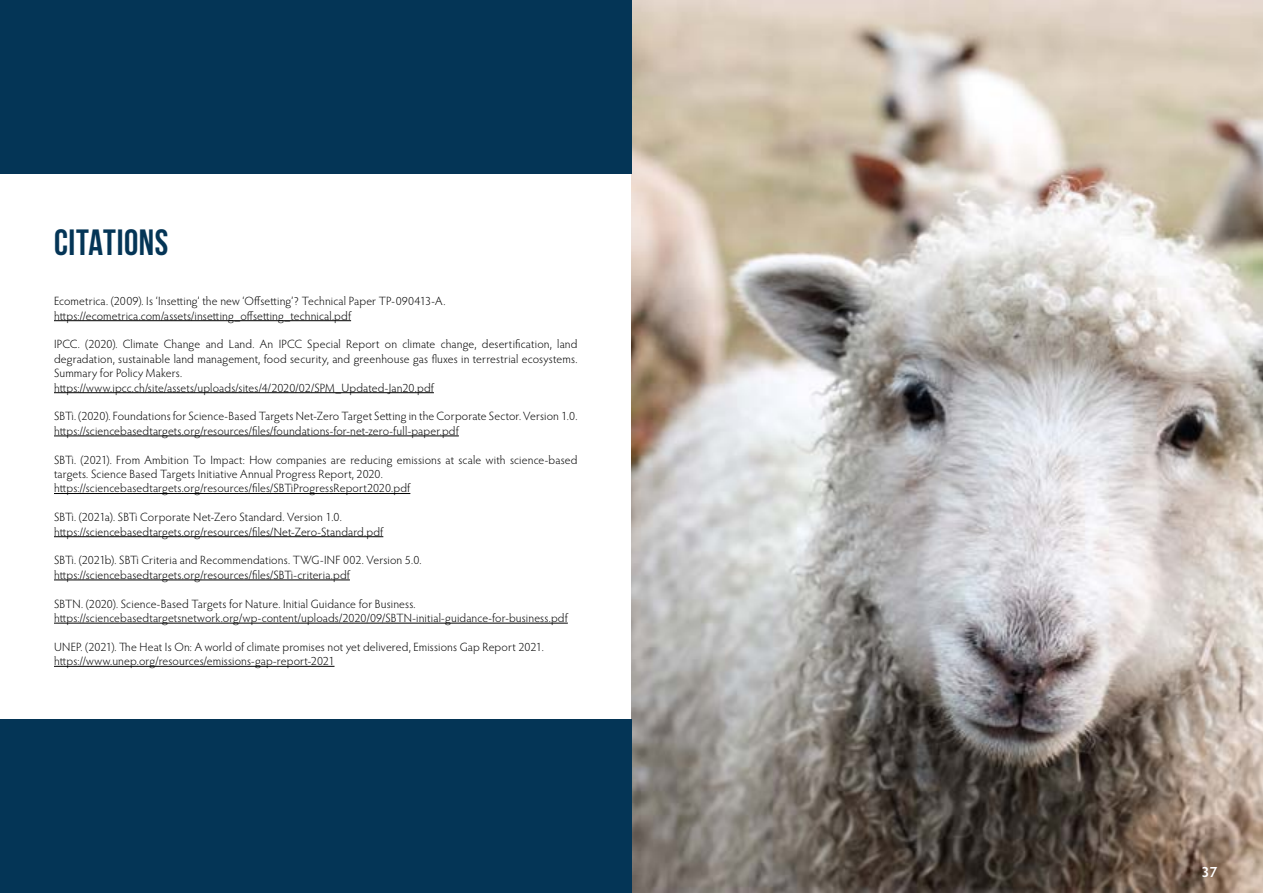
<style>
.page{position:relative;width:1263px;height:893px;background:#fff}
.page>*{position:absolute;margin:0;border:0;box-sizing:border-box;transform-origin:0 0}
.t1{font:700 36.3px "Bebas Neue";letter-spacing:.015em;color:#043556}
.t2{font:600 15px "Hypatia Sans Pro";color:#fff}
.t3{font:300 12px/14.4px "Hypatia Sans Pro";letter-spacing:.01em;color:#000}
</style>
<div class="page">
<img style="left:631px;top:0;width:632px;height:893px">
<div style="left:0;top:0;width:631px;height:174px;background:#043556"></div>
<div style="left:0;top:719px;width:631px;height:174px;background:#043556"></div>
<hr style="left:54px;top:320px;width:297px;height:1px;background:#000">
<hr style="left:54px;top:392px;width:380px;height:1px;background:#000">
<hr style="left:54px;top:436px;width:405px;height:1px;background:#000">
<hr style="left:54px;top:493px;width:356px;height:1px;background:#000">
<hr style="left:54px;top:536px;width:329px;height:1px;background:#000">
<hr style="left:54px;top:580px;width:296px;height:1px;background:#000">
<hr style="left:54px;top:623px;width:514px;height:1px;background:#000">
<hr style="left:54px;top:666px;width:280px;height:1px;background:#000">
<h1 class="t1" style="left:54px;top:222px;width:116px">CITATIONS</h1>
<p class="t3" style="left:54px;top:294px;width:393px">Ecometrica. (2009). Is ‘Insetting’ the new ‘Offsetting’? Technical Paper TP‐090413‐A. https://ecometrica.com/assets/insetting_offsetting_technical.pdf</p>
<p class="t3" style="left:54px;top:337px;width:525px">IPCC. (2020). Climate Change and Land. An IPCC Special Report on climate change, desertification, land degradation, sustainable land management, food security, and greenhouse gas fluxes in terrestrial ecosystems.<br>Summary for Policy Makers.<br>https://www.ipcc.ch/site/assets/uploads/sites/4/2020/02/SPM_Updated-Jan20.pdf</p>
<p class="t3" style="left:54px;top:409px;width:525px">SBTi. (2020). Foundations for Science-Based Targets Net-Zero Target Setting in the Corporate Sector. Version 1.0. https://sciencebasedtargets.org/resources/files/foundations-for-net-zero-full-paper.pdf</p>
<p class="t3" style="left:54px;top:452px;width:525px">SBTi. (2021). From Ambition To Impact: How companies are reducing emissions at scale with science-based targets. Science Based Targets Initiative Annual Progress Report, 2020. https://sciencebasedtargets.org/resources/files/SBTiProgressReport2020.pdf</p>
<p class="t3" style="left:54px;top:510px;width:331px">SBTi. (2021a). SBTi Corporate Net-Zero Standard. Version 1.0. https://sciencebasedtargets.org/resources/files/Net-Zero-Standard.pdf</p>
<p class="t3" style="left:54px;top:553px;width:369px">SBTi. (2021b). SBTi Criteria and Recommendations. TWG-INF 002. Version 5.0. https://sciencebasedtargets.org/resources/files/SBTi-criteria.pdf</p>
<p class="t3" style="left:54px;top:596px;width:515px">SBTN. (2020). Science-Based Targets for Nature. Initial Guidance for Business. https://sciencebasedtargetsnetwork.org/wp-content/uploads/2020/09/SBTN-initial-guidance-for-business.pdf</p>
<p class="t3" style="left:54px;top:639px;width:491px">UNEP. (2021). The Heat Is On: A world of climate promises not yet delivered, Emissions Gap Report 2021. https://www.unep.org/resources/emissions-gap-report-2021</p>
<p class="t2" style="left:1201px;top:861px;width:18px">37</p>
</div>
